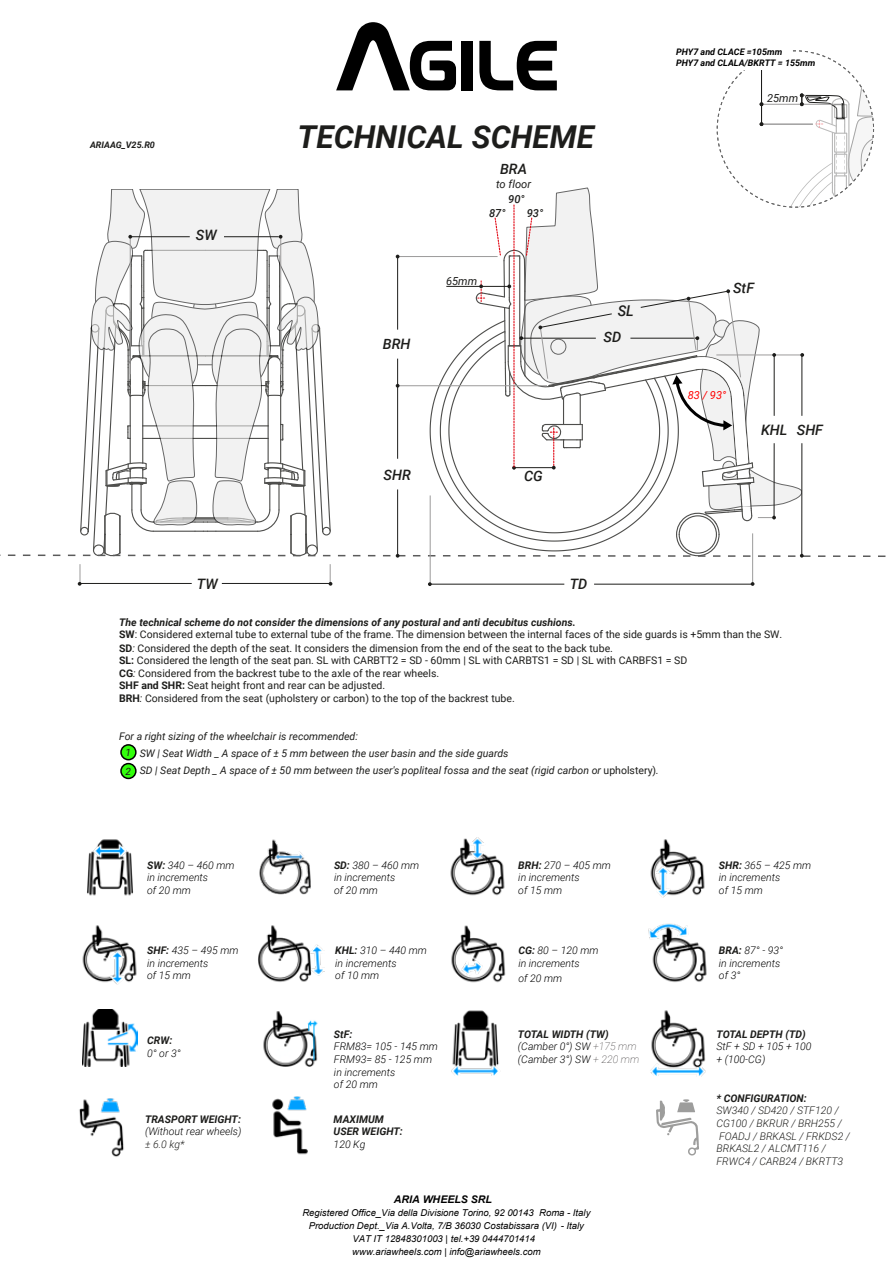
<style>
.page{position:relative;width:893px;height:1263px;background:#fff}
.page>*{position:absolute;margin:0;border:0;box-sizing:border-box;transform-origin:0 0}
.t1{font:italic 700 31.5px "Roboto";color:#1d1d1b}
.t2{font:italic 500 15px "Roboto";color:#1d1d1b;scale:.96 1}
.t3{font:italic 500 14.4px "Roboto";color:#1d1d1b}
.t4{font:italic 11.1px "Roboto";color:#1d1d1b}
.t5{font:italic 500 11.1px "Roboto";color:#1d1d1b}
.t6{font:italic 11.1px "Roboto";color:#f00}
.t7{font:10.5px/12.8px "Roboto";color:#1d1d1b}
.t8{font:italic 300 10.5px/12.6px "Roboto";color:#000}
.t9{font:italic 10.5px/17.1px "Roboto";color:#1d1d1b}
.t10{font:italic 300 10.5px/12.6px "Roboto";color:#1d1d1b}
.t11{font:italic 700 10.5px/12.6px "Roboto";color:#1d1d1b}
.t12{font:italic 700 10.5px "Arial";color:#000}
.t13{font:italic 10.05px/18.8px "Roboto";color:#1d1d1b}
.t14{font:italic 9.45px/13px "Arial";color:#000;text-align:center}
.t15{font:italic 700 9px/10.8px "Roboto";color:#000}
.t16{font:italic 700 9px "Roboto";color:#1d1d1b}
.s1{font-weight:700;font-style:italic}
.s2{font-weight:700}
.s3{font-style:italic}
.s4{font-style:normal}
.s5{font-weight:700;color:#1d1d1b}
.s6{font-weight:100;color:#231f20}
</style>
<div class="page">
<img style="left:87px;top:839px;width:46px;height:57px">
<img style="left:450px;top:837px;width:55px;height:59px">
<img style="left:258px;top:925px;width:66px;height:57px">
<img style="left:451px;top:925px;width:55px;height:58px">
<img style="left:451px;top:1010px;width:48px;height:66px">
<img style="left:648px;top:923px;width:59px;height:59px">
<img style="left:650px;top:1010px;width:56px;height:66px">
<img style="left:79px;top:1098px;width:45px;height:59px">
<img style="left:272px;top:1096px;width:36px;height:59px">
<img style="left:650px;top:839px;width:55px;height:59px">
<img style="left:82px;top:925px;width:55px;height:60px">
<img style="left:82px;top:1010px;width:55px;height:56px">
<img style="left:263px;top:1011px;width:55px;height:56px">
<hr style="left:313px;top:1023px;width:1px;height:37px;background:#00adfc">
<img style="left:259px;top:839px;width:52px;height:56px">
<div style="left:121px;top:745px;width:15px;height:15px;background:#32ff0c;border-radius:50%"></div>
<div style="left:120px;top:744px;width:17px;height:16px;border:2px solid #000;border-radius:50%"></div>
<div style="left:121px;top:764px;width:15px;height:14px;background:#32ff0c;border-radius:50%"></div>
<div style="left:120px;top:763px;width:17px;height:16px;border:2px solid #000;border-radius:50%"></div>
<svg style="left:656px;top:1099px;width:43px;height:57px"></svg>
<hr style="left:430px;top:495px;width:1px;height:89px;background:#9c9b9b">
<svg style="left:428px;top:582px;width:4px;height:4px"></svg>
<hr style="left:752px;top:533px;width:1px;height:51px;background:#9c9b9b">
<hr style="left:594px;top:584px;width:158px;height:1px;background:#1d1d1b">
<hr style="left:430px;top:584px;width:134px;height:1px;background:#1d1d1b">
<hr style="left:80px;top:583px;width:112px;height:1px;background:#1d1d1b">
<svg style="left:78px;top:564px;width:4px;height:22px"></svg>
<hr style="left:222px;top:583px;width:108px;height:1px;background:#1d1d1b">
<svg style="left:329px;top:564px;width:3px;height:22px"></svg>
<svg style="left:0;top:22px;width:886px;height:536px"></svg>
<p class="t15" style="left:676px;top:46px;width:141px">PHY7 and CLACE =105mm<br>PHY7 and CLALA/BKRTT = 155mm</p>
<p class="t16" style="left:90px;top:139px;width:67px">ARIAAG_V25.R0</p>
<h3 class="t3" style="left:196px;top:225px;width:22px">SW</h3>
<h3 class="t3" style="left:197px;top:574px;width:22px">TW</h3>
<h1 class="t1" style="left:297px;top:115px;width:298px">TECHNICAL SCHEME</h1>
<h3 class="t3" style="left:500px;top:159px;width:28px">BRA</h3>
<p class="t4" style="left:496px;top:176px;width:36px">to floor</p>
<p class="t5" style="left:508px;top:191px;width:18px">90°</p>
<p class="t5" style="left:489px;top:205px;width:18px">87°</p>
<p class="t5" style="left:527px;top:205px;width:18px">93°</p>
<h3 class="t3" style="left:383px;top:333px;width:29px">BRH</h3>
<p class="t4" style="left:446px;top:273px;width:33px">65mm</p>
<h2 class="t2" style="left:618px;top:300px;width:18px">SL</h2>
<h3 class="t3" style="left:604px;top:327px;width:19px">SD</h3>
<h3 class="t3" style="left:384px;top:464px;width:29px">SHR</h3>
<h3 class="t3" style="left:524px;top:466px;width:20px">CG</h3>
<h3 class="t3" style="left:570px;top:574px;width:19px">TD</h3>
<p class="t4" style="left:767px;top:91px;width:33px">25mm</p>
<h3 class="t3" style="left:733px;top:278px;width:22px">StF</h3>
<p class="t6" style="left:688px;top:387px;width:40px">83 / 93°</p>
<h3 class="t3" style="left:761px;top:419px;width:63px">KHL SHF</h3>
<p class="t7" style="left:119px;top:615px;width:665px"><span class="s1">The technical scheme do not consider the dimensions of any postural and anti decubitus cushions.<br></span><span class="s2">SW</span>: Considered external tube to external tube of the frame. The dimension between the internal faces of the side guards is +5mm than the SW.<br><span class="s2">SD</span><span class="s3">:</span> Considered the depth of the seat. It considers the dimension from the end of the seat to the back tube.<br><span class="s2">SL:</span> Considered the length of the seat pan. SL with CARBTT2 = SD - 60mm | SL with CARBTS1 = SD | SL with CARBFS1 = SD<br><span class="s2">CG</span><span class="s3">:</span> Considered from the backrest tube to the axle of the rear wheels.<br><span class="s2">SHF and SHR:</span> Seat height front and rear can be adjusted.<br><span class="s2">BRH</span><span class="s3">:</span> Considered from the seat (upholstery or carbon) to the top of the backrest tube.</p>
<p class="t9" style="left:140px;top:727px;width:521px;text-indent:-21px">For a right sizing of the wheelchair is recommended:<br>SW | Seat Width _ A space of ± 5 mm between the user basin and the side guards<br>SD | Seat Depth _ A space of ± 50 mm between the user's popliteal fossa and the seat (rigid carbon or <span class="s4">upholstery)</span>.</p>
<p class="t13" style="left:126px;top:743px;width:7px">1<br>2</p>
<p class="t8" style="left:147px;top:858px;width:89px"><span class="s5">SW:</span> 340 – 460 mm in increments<br>of 20 mm</p>
<p class="t8" style="left:334px;top:858px;width:87px"><span class="s5">SD:</span> 380 – 460 mm in increments<br>of 20 mm</p>
<p class="t8" style="left:719px;top:858px;width:94px"><span class="s5">SHR:</span> 365 – 425 mm in increments<br>of 15 mm</p>
<p class="t8" style="left:518px;top:858px;width:94px"><span class="s5">BRH:</span> 270 – 405 mm in increments<br>of 15 mm</p>
<p class="t8" style="left:147px;top:944px;width:93px"><span class="s5">SHF:</span> 435 – 495 mm in increments<br>of 15 mm</p>
<p class="t11" style="left:147px;top:1034px;width:27px">CRW:</p>
<p class="t8" style="left:147px;top:1046px;width:35px">0° or 3°</p>
<p class="t11" style="left:145px;top:1112px;width:97px">TRASPORT WEIGHT:</p>
<p class="t8" style="left:145px;top:1125px;width:98px">(Without rear wheels)</p>
<p class="t10" style="left:145px;top:1137px;width:41px">± 6.0 kg*</p>
<p class="t8" style="left:335px;top:944px;width:93px"><span class="s5">KHL:</span> 310 – 440 mm in increments<br>of 10 mm</p>
<p class="t8" style="left:719px;top:944px;width:66px"><span class="s5">BRA:</span> 87° - 93° in increments of 3°</p>
<p class="t8" style="left:518px;top:944px;width:82px"><span class="s5">CG:</span> 80 – 120 mm in increments</p>
<p class="t8" style="left:518px;top:972px;width:45px">of 20 mm</p>
<p class="t11" style="left:334px;top:1027px;width:20px">StF:</p>
<p class="t8" style="left:334px;top:1040px;width:105px">FRM83= 105 - 145 mm<br>FRM93= 85 - 125 mm in increments<br>of 20 mm</p>
<p class="t11" style="left:334px;top:1112px;width:71px">MAXIMUM<br>USER WEIGHT:</p>
<p class="t8" style="left:334px;top:1137px;width:33px">120 Kg</p>
<p class="t8" style="left:518px;top:1027px;width:123px"><span class="s5">TOTAL WIDTH (TW) </span>(Camber 0°) SW <span class="s6">+175 mm </span>(Camber 3°) SW <span class="s6">+ 220 mm</span></p>
<p class="t12" style="left:394px;top:1192px;width:100px">ARIA WHEELS SRL</p>
<p class="t14" style="left:302px;top:1206px;width:289px">Registered Office_Via della Divisione Torino, 92 00143 Roma - Italy Production Dept._Via A.Volta, 7/B 36030 Costabissara (VI) - Italy VAT IT 12848301003 | tel.+39 0444701414<br>www.ariawheels.com | info@ariawheels.com</p>
<p class="t11" style="left:716px;top:1027px;width:91px">TOTAL DEPTH (TD)</p>
<p class="t8" style="left:716px;top:1040px;width:96px">StF + SD + 105 + 100 + (100-CG)</p>
<p class="t11" style="left:716px;top:1091px;width:92px">* CONFIGURATION:</p>
<p class="t10" style="left:716px;top:1104px;width:135px">SW340 / SD420 / STF120 /<br>CG100 / BKRUR / BRH255 /<br>FOADJ / BRKASL / FRKDS2 /<br>BRKASL2 / ALCMT116 /<br>FRWC4 / CARB24 / BKRTT3</p>
</div>
